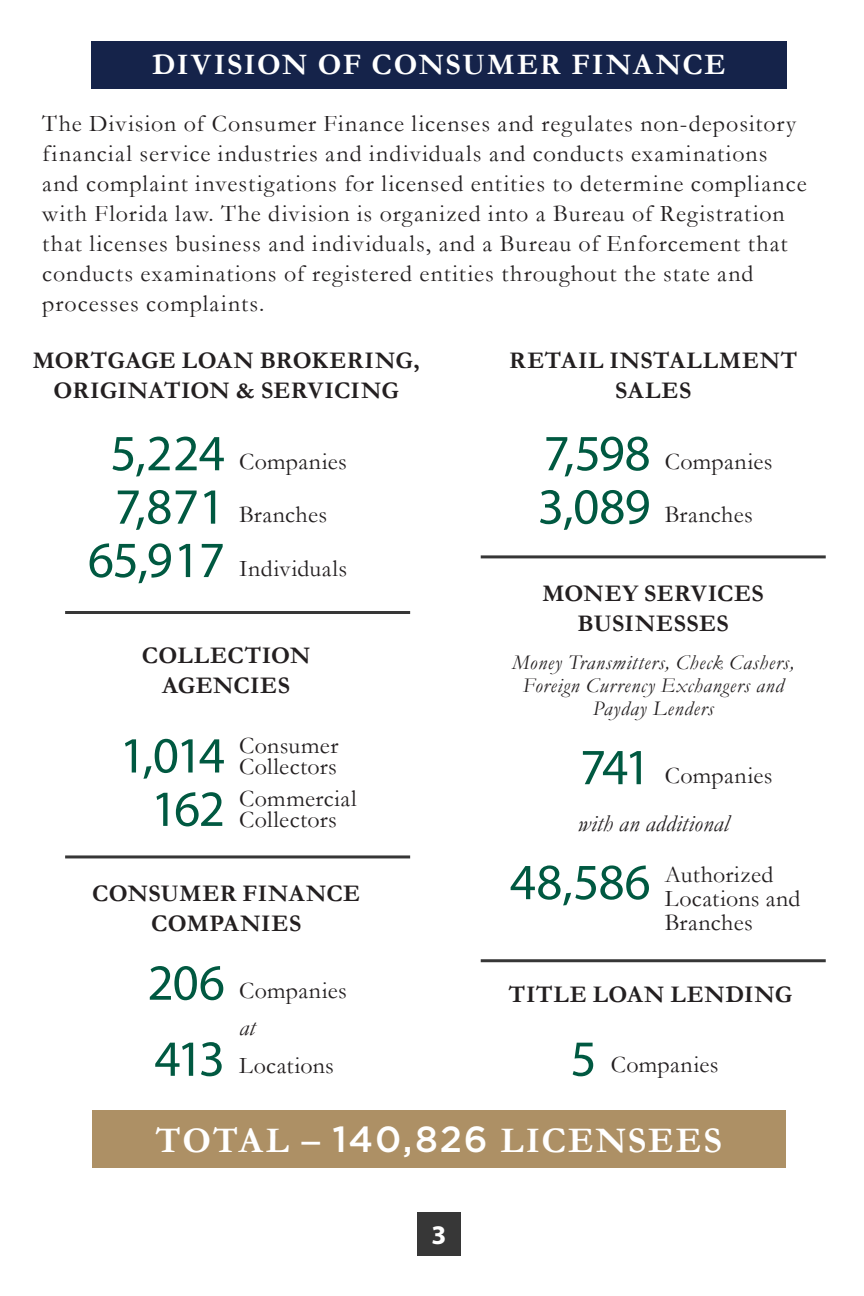
<style>
.page{position:relative;width:864px;height:1296px;background:#fff}
.page>*{position:absolute;margin:0;border:0;box-sizing:border-box;transform-origin:0 0}
.ofr-ff-bullets{font:51px "Myriad Pro";letter-spacing:-.02em;color:#005941}
.ofr-ff-headers-1{font:700 36.3px "Garamond";letter-spacing:.055em;color:#fff}
.ofr-ff-headers-1-2{font:700 30px "Garamond";letter-spacing:.05em;color:#fff}
.Body{font:700 27px "Myriad Pro";color:#fff}
.ofr-ff-headers-1-3{font:24px/30px "Garamond";letter-spacing:.045em;color:#231f20}
.ofr-ff-bullets-2{font:24px/21px "Garamond";letter-spacing:.015em;color:#231f20}
.ofr-ff-bullets-3{font:700 24px/30px "Garamond";letter-spacing:.02em;color:#231f20;text-align:center}
.ofr-ff-bullets-4{font:italic 24px "Garamond";letter-spacing:.015em;color:#231f20}
.ofr-ff-bullets-5{font:italic 21px/23.1px "Garamond";letter-spacing:.035em;color:#231f20;text-align:center}
.s1{font-family:"Gotham";font-weight:500}
</style>
<div class="page">
<div style="left:417px;top:1212px;width:44px;height:43px;background:#373737"></div>
<div style="left:92px;top:1110px;width:694px;height:58px;background:#ad9065"></div>
<div style="left:92px;top:41px;width:695px;height:47px;background:#15234a"></div>
<hr style="left:65px;top:611px;width:345px;height:3px;background:#373737">
<hr style="left:65px;top:855px;width:345px;height:3px;background:#373737">
<hr style="left:481px;top:555px;width:345px;height:3px;background:#373737">
<hr style="left:481px;top:959px;width:345px;height:3px;background:#373737">
<p class="ofr-ff-headers-1-2" style="left:152px;top:45px;width:575px">DIVISION OF CONSUMER FINANCE</p>
<p class="ofr-ff-headers-1-3" style="left:42px;top:108px;width:766px">The Division of Consumer Finance licenses and regulates non-depository financial service industries and individuals and conducts examinations and complaint investigations for licensed entities to determine compliance with Florida law. The division is organized into a Bureau of Registration that licenses business and individuals, and a Bureau of Enforcement that conducts examinations of registered entities throughout the state and processes complaints.</p>
<p class="ofr-ff-bullets-3" style="left:33px;top:345px;width:389px">MORTGAGE LOAN BROKERING,<br>ORIGINATION &amp; SERVICING</p>
<p class="ofr-ff-bullets" style="left:110px;top:422px;width:116px">5,224</p>
<p class="ofr-ff-bullets" style="left:115px;top:475px;width:112px">7,871</p>
<p class="ofr-ff-bullets" style="left:88px;top:529px;width:139px">65,917</p>
<p class="ofr-ff-bullets-2" style="left:239px;top:450px;width:109px">Companies</p>
<p class="ofr-ff-bullets-2" style="left:239px;top:503px;width:90px">Branches</p>
<p class="ofr-ff-bullets-2" style="left:239px;top:557px;width:110px">Individuals</p>
<p class="ofr-ff-bullets-3" style="left:142px;top:640px;width:170px">COLLECTION<br>AGENCIES</p>
<p class="ofr-ff-bullets" style="left:120px;top:724px;width:107px">1,014</p>
<p class="ofr-ff-bullets" style="left:151px;top:777px;width:75px">162</p>
<p class="ofr-ff-bullets-2" style="left:239px;top:734px;width:101px">Consumer<br>Collectors</p>
<p class="ofr-ff-bullets-2" style="left:239px;top:787px;width:119px">Commercial<br>Collectors</p>
<p class="ofr-ff-bullets-3" style="left:92px;top:878px;width:270px">CONSUMER FINANCE<br>COMPANIES</p>
<p class="ofr-ff-bullets" style="left:147px;top:951px;width:79px">206</p>
<p class="ofr-ff-bullets" style="left:154px;top:1027px;width:72px">413</p>
<p class="ofr-ff-bullets-2" style="left:239px;top:980px;width:109px">Companies</p>
<p class="ofr-ff-bullets-4" style="left:239px;top:1012px;width:18px">at</p>
<p class="ofr-ff-bullets-2" style="left:239px;top:1054px;width:96px">Locations</p>
<p class="ofr-ff-bullets-3" style="left:509px;top:345px;width:289px">RETAIL INSTALLMENT<br>SALES</p>
<p class="ofr-ff-bullets" style="left:544px;top:422px;width:109px">7,598</p>
<p class="ofr-ff-bullets" style="left:538px;top:475px;width:114px">3,089</p>
<p class="ofr-ff-bullets-2" style="left:665px;top:450px;width:109px">Companies</p>
<p class="ofr-ff-bullets-2" style="left:665px;top:503px;width:90px">Branches</p>
<p class="ofr-ff-bullets-3" style="left:543px;top:579px;width:223px">MONEY SERVICES<br>BUSINESSES</p>
<p class="ofr-ff-bullets-5" style="left:512px;top:650px;width:284px">Money Transmitters, Check Cashers,<br>Foreign Currency Exchangers and<br>Payday Lenders</p>
<p class="ofr-ff-bullets" style="left:580px;top:736px;width:72px">741</p>
<p class="ofr-ff-bullets-2" style="left:665px;top:764px;width:109px">Companies</p>
<p class="ofr-ff-bullets-4" style="left:578px;top:808px;width:153px">with an additional</p>
<p class="ofr-ff-bullets" style="left:510px;top:851px;width:142px">48,586</p>
<p class="ofr-ff-bullets-2" style="left:665px;top:862px;width:137px;line-height:24px">Authorized<br>Locations and<br>Branches</p>
<p class="ofr-ff-bullets-3" style="left:509px;top:979px;width:285px">TITLE LOAN LENDING</p>
<p class="ofr-ff-bullets" style="left:570px;top:1027px;width:28px">5</p>
<p class="ofr-ff-bullets-2" style="left:611px;top:1054px;width:109px">Companies</p>
<p class="ofr-ff-headers-1" style="left:156px;top:1116px;width:568px">TOTAL – <span class="s1">140,826</span> LICENSEES</p>
<p class="Body" style="left:432px;top:1217px;width:16px">3</p>
</div>
